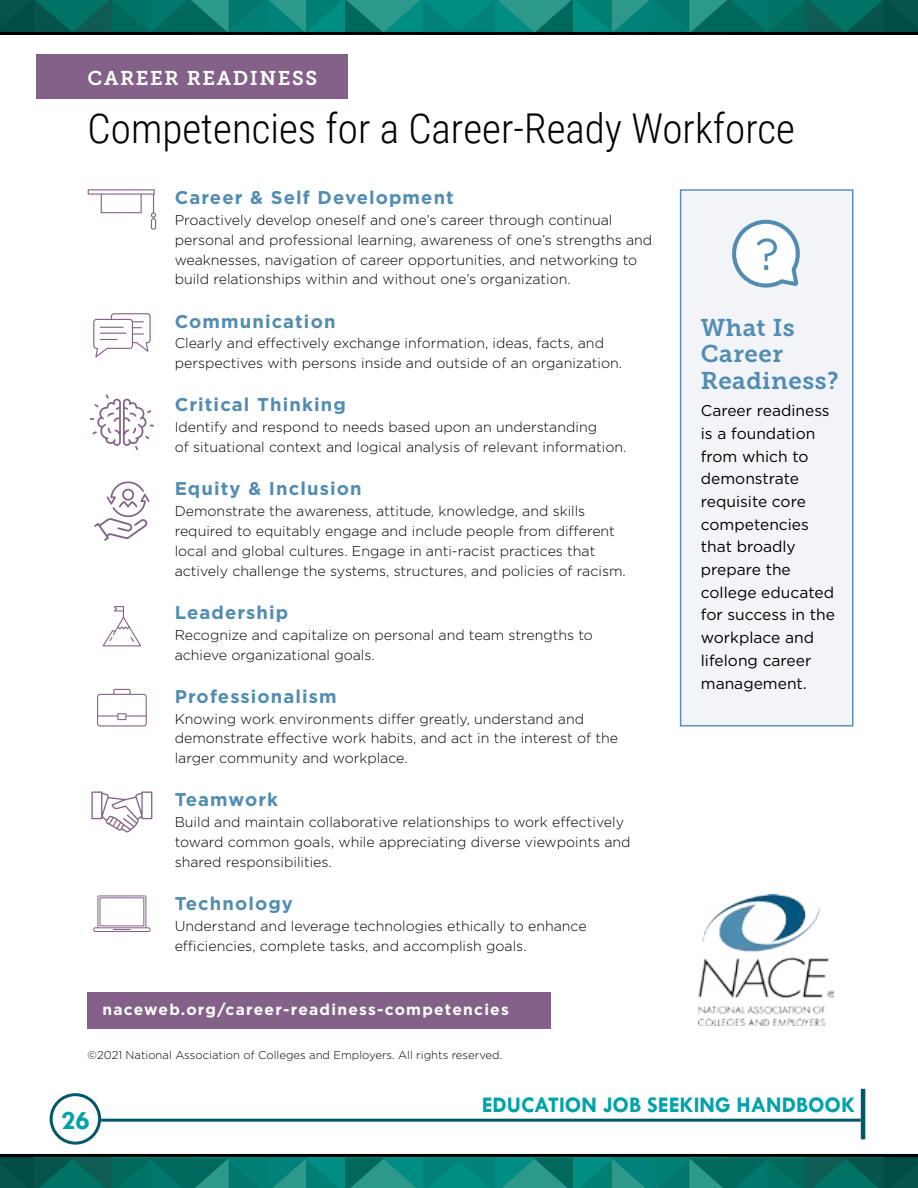
<style>
.page{position:relative;width:918px;height:1188px;background:#fff}
.page>*{position:absolute;margin:0;border:0;box-sizing:border-box;transform-origin:0 0}
.t1{font:300 41.1px "Roboto Condensed";color:#000}
.t2{font:700 27px "Tw Cen";color:#00a2a9}
.t3{font:24.15px/27px "Museo Slab 700";letter-spacing:.02em;color:#518cb1}
.t4{font:700 22.5px "Tw Cen";color:#00a2a9}
.t5{font:19.8px "Museo Slab 700";letter-spacing:.08em;color:#fff}
.t6{font:700 18.45px "Gotham";letter-spacing:.06em;color:#518cb1}
.t7{font:15.6px/22.6px "Gotham";color:#000}
.t8{font:700 15.6px "Gotham";letter-spacing:.08em;color:#fff}
.t9{font:300 14.25px/19.8px "Gotham";color:#000}
.t10{font:300 11.4px "Gotham";color:#000}
</style>
<div class="page">
<svg style="left:0;top:0;width:918px;height:32px;background:#08786d"></svg>
<svg style="left:0;top:1157px;width:918px;height:31px;background:#07776c"></svg>
<hr style="left:0;top:32px;width:918px;height:3px;background:#000">
<hr style="left:0;top:1154px;width:918px;height:3px;background:#000">
<hr style="left:861px;top:1089px;width:4px;height:50px;background:#005868">
<hr style="left:101px;top:1119px;width:760px;height:3px;background:#005868">
<div style="left:50px;top:1093px;width:51px;height:52px;border:3px solid #005868;border-radius:50%"></div>
<div style="left:681px;top:190px;width:172px;height:536px;background:#f2f4f7"></div>
<div style="left:680px;top:189px;width:173px;height:537px;border:1px solid #518cb1"></div>
<img style="left:699px;top:894px;width:134px;height:131px">
<div style="left:37px;top:54px;width:311px;height:45px;background:#846189"></div>
<svg style="left:93px;top:313px;width:58px;height:45px"></svg>
<svg style="left:91px;top:791px;width:61px;height:41px"></svg>
<svg style="left:88px;top:189px;width:68px;height:41px"></svg>
<svg style="left:97px;top:689px;width:50px;height:37px"></svg>
<svg style="left:103px;top:606px;width:38px;height:40px"></svg>
<svg style="left:90px;top:394px;width:64px;height:56px"></svg>
<svg style="left:94px;top:481px;width:56px;height:60px"></svg>
<svg style="left:93px;top:895px;width:57px;height:37px"></svg>
<div style="left:100px;top:898px;width:44px;height:28px;border:1px solid #846189"></div>
<div style="left:88px;top:992px;width:463px;height:37px;background:#846189"></div>
<svg style="left:732px;top:220px;width:68px;height:68px"></svg>
<h3 class="t5" style="left:88px;top:67px;width:231px">CAREER READINESS</h3>
<h1 class="t1" style="left:88px;top:100px;width:709px">Competencies for a Career-Ready Workforce</h1>
<p class="t6" style="left:175px;top:185px;width:281px">Career &amp; Self Development</p>
<p class="t9" style="left:175px;top:210px;width:479px">Proactively develop oneself and one’s career through continual personal and professional learning, awareness of one’s strengths and weaknesses, navigation of career opportunities, and networking to build relationships within and without one’s organization.</p>
<p class="t6" style="left:175px;top:309px;width:162px">Communication</p>
<p class="t9" style="left:175px;top:333px;width:449px">Clearly and effectively exchange information, ideas, facts, and perspectives with persons inside and outside of an organization.</p>
<p class="t6" style="left:175px;top:393px;width:173px">Critical Thinking</p>
<p class="t9" style="left:175px;top:417px;width:453px">Identify and respond to needs based upon an understanding<br>of situational context and logical analysis of relevant information.</p>
<p class="t6" style="left:175px;top:477px;width:188px">Equity &amp; Inclusion</p>
<p class="t9" style="left:175px;top:501px;width:453px">Demonstrate the awareness, attitude, knowledge, and skills required to equitably engage and include people from different local and global cultures. Engage in anti-racist practices that actively challenge the systems, structures, and policies of racism.</p>
<p class="t6" style="left:175px;top:600px;width:115px">Leadership</p>
<p class="t9" style="left:175px;top:624px;width:420px">Recognize and capitalize on personal and team strengths to achieve organizational goals.</p>
<p class="t6" style="left:175px;top:684px;width:164px">Professionalism</p>
<p class="t9" style="left:175px;top:708px;width:445px">Knowing work environments differ greatly, understand and demonstrate effective work habits, and act in the interest of the larger community and workplace.</p>
<p class="t6" style="left:175px;top:788px;width:105px">Teamwork</p>
<p class="t9" style="left:175px;top:812px;width:457px">Build and maintain collaborative relationships to work effectively toward common goals, while appreciating diverse viewpoints and shared responsibilities.</p>
<p class="t6" style="left:175px;top:891px;width:120px">Technology</p>
<p class="t9" style="left:175px;top:916px;width:414px">Understand and leverage technologies ethically to enhance efficiencies, complete tasks, and accomplish goals.</p>
<h3 class="t3" style="left:701px;top:314px;width:139px">What Is<br>Career<br>Readiness?</h3>
<p class="t7" style="left:701px;top:399px;width:136px">Career readiness is a foundation from which to demonstrate requisite core competencies that broadly prepare the college educated for success in the workplace and lifelong career management.</p>
<p class="t8" style="left:102px;top:999px;width:408px">naceweb.org/career-readiness-competencies</p>
<p class="t10" style="left:88px;top:1048px;width:416px">©2021 National Association of Colleges and Employers. All rights reserved.</p>
<h2 class="t2" style="left:61px;top:1104px;width:30px">26</h2>
<h3 class="t4" style="left:482px;top:1091px;width:375px">EDUCATION JOB SEEKING HANDBOOK</h3>
</div>
